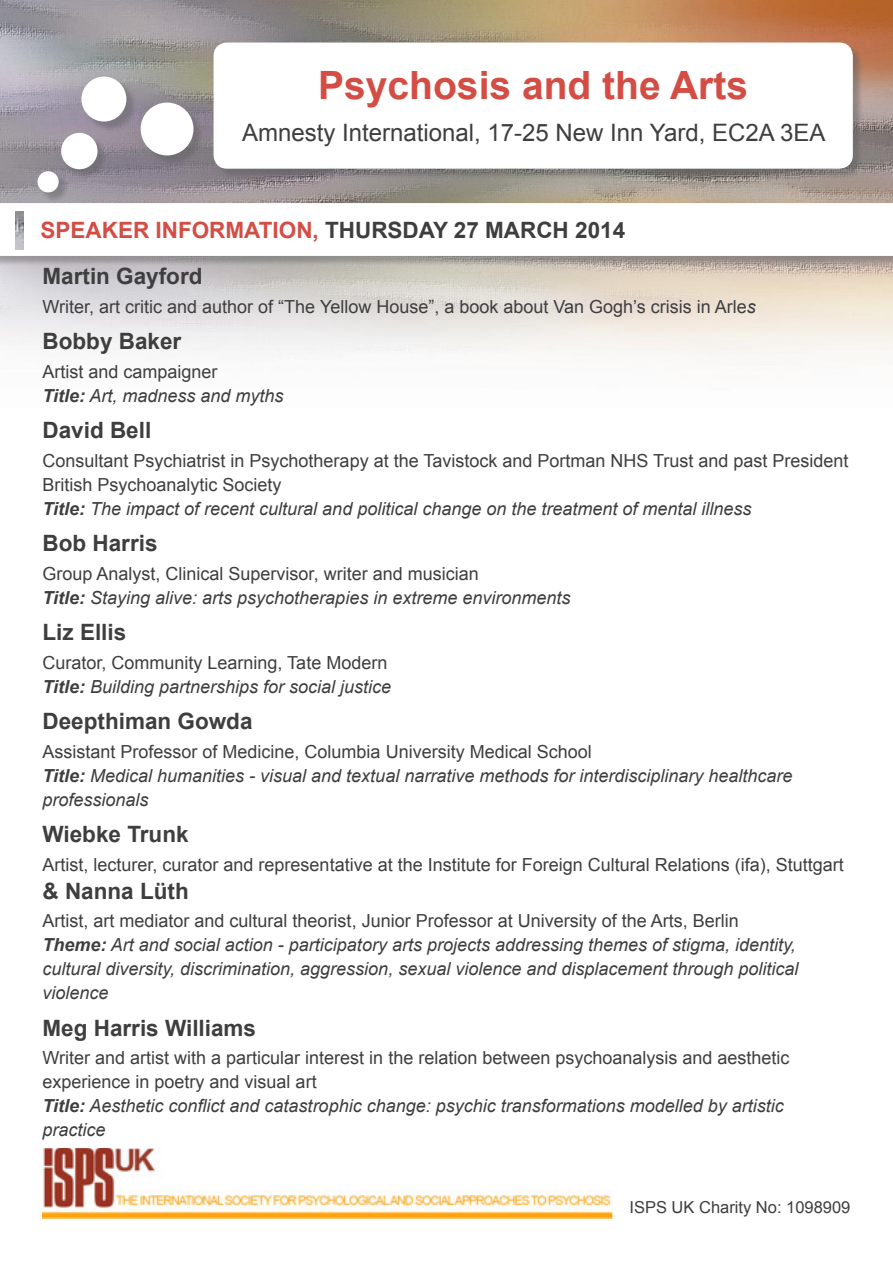
<style>
.page{position:relative;width:893px;height:1263px;background:#fff}
.page>*{position:absolute;margin:0;border:0;box-sizing:border-box;transform-origin:0 0}
.t1{font:700 39px "Arial";color:#d44d44}
.t2{font:24px "Arial";color:#3e3e3f}
.t3{font:700 22.5px "Arial";color:#3e3e3f}
.t4{font:700 22.5px "Arial";color:#d44d44}
.t5{font:18px/24px "Arial";color:#3e3e3f}
.t6{font:italic 18px/24px "Arial";color:#3e3e3f}
.t7{font:16.5px "Arial";color:#3e3e3f}
.s1{color:#3e3e3f}
.s2{font-style:italic}
.s3{font-weight:700;font-style:italic}
.s4{font-style:normal}
.s5{font-weight:700}
</style>
<div class="page">
<img style="left:0;top:0;width:893px;height:203px">
<img style="left:0;top:266px;width:893px;height:901px">
<img style="left:43px;top:1148px;width:571px;height:70px">
<div style="left:215px;top:44px;width:648px;height:135px;background:#5d5d60;opacity:.45"></div>
<div style="left:214px;top:43px;width:638px;height:125px;background:#fff;border-radius:13px"></div>
<div style="left:214px;top:43px;width:639px;height:126px;border:2px solid #fff;border-radius:13px"></div>
<div style="left:0;top:204px;width:893px;height:62px;background:#636366;opacity:.45"></div>
<svg style="left:0;top:203px;width:893px;height:53px"></svg>
<div style="left:62px;top:134px;width:46px;height:46px;background:#5d5d60;opacity:.45"></div>
<div style="left:61px;top:133px;width:37px;height:36px;background:#fff;border-radius:50%"></div>
<div style="left:83px;top:78px;width:54px;height:54px;background:#5d5d60;opacity:.45"></div>
<div style="left:81px;top:77px;width:45px;height:45px;background:#fff;border-radius:50%"></div>
<div style="left:39px;top:173px;width:30px;height:30px;background:#5d5d60;opacity:.45"></div>
<div style="left:38px;top:171px;width:21px;height:21px;background:#fff;border-radius:50%"></div>
<div style="left:142px;top:104px;width:62px;height:62px;background:#5d5d60;opacity:.45"></div>
<div style="left:141px;top:103px;width:52px;height:52px;background:#fff;border-radius:50%"></div>
<img style="left:15px;top:211px;width:8px;height:39px">
<p class="t1" style="left:318px;top:60px;width:431px">Psychosis and the Arts</p>
<p class="t2" style="left:242px;top:116px;width:585px">Amnesty International, 17-25 New Inn Yard, EC2A 3EA</p>
<p class="t4" style="left:40px;top:215px;width:586px">SPEAKER INFORMATION, <span class="s1">THURSDAY 27 MARCH 2014</span></p>
<p class="t3" style="left:43px;top:262px;width:162px">Martin Gayford</p>
<p class="t5" style="left:43px;top:294px;width:715px">Writer, art critic and author of “The Yellow House”, a book about Van Gogh’s crisis in Arle<span class="s2">s</span></p>
<p class="t3" style="left:43px;top:327px;width:140px">Bobby Baker</p>
<p class="t5" style="left:43px;top:359px;width:243px">Artist and campaigner<br><span class="s3">Title:</span> <span class="s2">Art, madness and myths</span></p>
<p class="t3" style="left:43px;top:416px;width:110px">David Bell</p>
<p class="t5" style="left:43px;top:448px;width:808px">Consultant Psychiatrist in Psychotherapy at the Tavistock and Portman NHS Trust and past President<br>British Psychoanalytic Society<br><span class="s3">Title:</span> <span class="s2">The impact of recent cultural and political change on the treatment of mental illness</span></p>
<p class="t3" style="left:43px;top:529px;width:117px">Bob Harris</p>
<p class="t6" style="left:43px;top:561px;width:529px"><span class="s4">Group Analyst, Clinical Supervisor, writer and musician<br></span><span class="s5">Title:</span> Staying alive: arts psychotherapies in extreme environments</p>
<p class="t3" style="left:43px;top:618px;width:85px">Liz Ellis</p>
<p class="t5" style="left:43px;top:650px;width:350px">Curator, Community Learning, Tate Modern<br><span class="s3">Title:</span> <span class="s2">Building partnerships for social justice</span></p>
<p class="t3" style="left:43px;top:707px;width:212px">Deepthiman Gowda</p>
<p class="t5" style="left:43px;top:739px;width:551px">Assistant Professor of Medicine, Columbia University Medical School</p>
<p class="t6" style="left:43px;top:763px;width:751px"><span class="s5">Title:</span> Medical humanities - visual and textual narrative methods for interdisciplinary healthcare professionals</p>
<p class="t3" style="left:43px;top:820px;width:148px">Wiebke Trunk</p>
<p class="t5" style="left:43px;top:852px;width:803px">Artist, lecturer, curator and representative at the Institute for Foreign Cultural Relations (ifa), Stuttgart</p>
<p class="t3" style="left:43px;top:876px;width:148px">&amp; Nanna Lüth</p>
<p class="t5" style="left:43px;top:909px;width:698px">Artist, art mediator and cultural theorist, Junior Professor at University of the Arts, Berlin</p>
<p class="t6" style="left:43px;top:933px;width:757px"><span class="s5">Theme:</span> Art and social action - participatory arts projects addressing themes of stigma, identity, cultural diversity, discrimination, aggression, sexual violence and displacement through political violence</p>
<p class="t3" style="left:43px;top:1013px;width:215px">Meg Harris Williams</p>
<p class="t5" style="left:43px;top:1046px;width:748px">Writer and artist with a particular interest in the relation between psychoanalysis and aesthetic experience in poetry and visual art</p>
<p class="t6" style="left:43px;top:1094px;width:743px"><span class="s5">Title:</span> Aesthetic conflict and catastrophic change: psychic transformations modelled by artistic practice</p>
<p class="t7" style="left:629px;top:1196px;width:223px">ISPS UK Charity No: 1098909</p>
</div>
